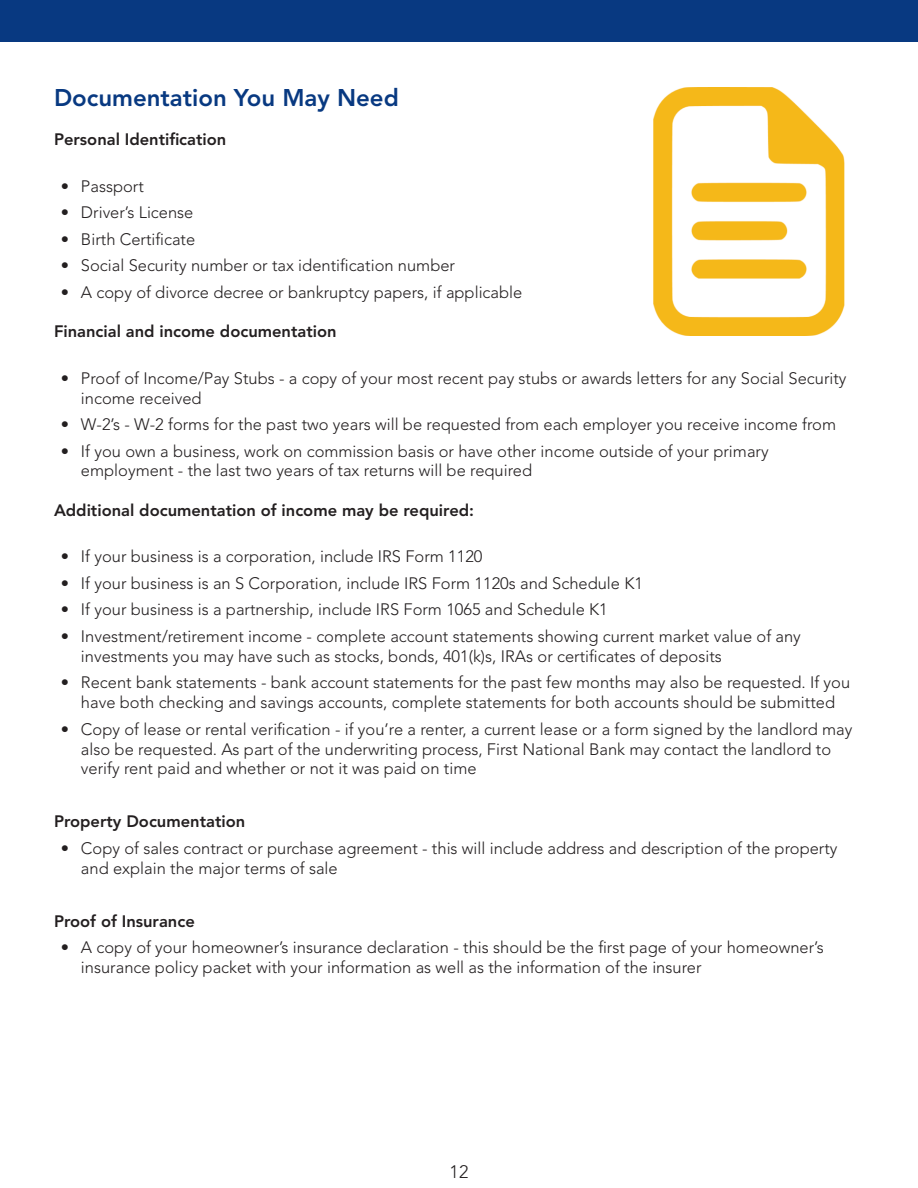
<style>
.page{position:relative;width:918px;height:1188px;background:#fff}
.page>*{position:absolute;margin:0;border:0;box-sizing:border-box;transform-origin:0 0}
.t1{font:800 24px "Avenir LT Std";color:#083981}
.t2{font:300 18px "Avenir LT Std";color:#231f20}
.t3{font:300 16.5px/19.8px "Avenir LT Std";color:#231f20}
.t4{font:800 16.5px "Avenir LT Std";color:#231f20}
</style>
<div class="page">
<div style="left:0;top:0;width:918px;height:41px;background:#083981"></div>
<img style="left:653px;top:87px;width:192px;height:249px">
<h1 class="t1" style="left:54px;top:83px;width:346px">Documentation You May Need</h1>
<p class="t4" style="left:54px;top:130px;width:174px">Personal Identification</p>
<p class="t3" style="left:61px;top:176px;width:85px">• Passport</p>
<p class="t3" style="left:61px;top:203px;width:134px">• Driver’s License</p>
<p class="t3" style="left:61px;top:229px;width:136px">• Birth Certificate</p>
<p class="t3" style="left:61px;top:256px;width:396px">• Social Security number or tax identification number</p>
<p class="t3" style="left:61px;top:282px;width:463px">• A copy of divorce decree or bankruptcy papers, if applicable</p>
<p class="t4" style="left:54px;top:322px;width:284px">Financial and income documentation</p>
<p class="t3" style="left:81px;top:368px;width:767px;text-indent:-20px">• Proof of Income/Pay Stubs - a copy of your most recent pay stubs or awards letters for any Social Security income received</p>
<p class="t3" style="left:61px;top:415px;width:777px">• W-2’s - W-2 forms for the past two years will be requested from each employer you receive income from</p>
<p class="t3" style="left:81px;top:441px;width:689px;text-indent:-20px">• If you own a business, work on commission basis or have other income outside of your primary employment - the last two years of tax returns will be required</p>
<p class="t4" style="left:54px;top:501px;width:422px">Additional documentation of income may be required:</p>
<p class="t3" style="left:61px;top:547px;width:423px">• If your business is a corporation, include IRS Form 1120</p>
<p class="t3" style="left:61px;top:573px;width:584px">• If your business is an S Corporation, include IRS Form 1120s and Schedule K1</p>
<p class="t3" style="left:61px;top:600px;width:549px">• If your business is a partnership, include IRS Form 1065 and Schedule K1</p>
<p class="t3" style="left:81px;top:626px;width:721px;text-indent:-20px">• Investment/retirement income - complete account statements showing current market value of any investments you may have such as stocks, bonds, 401(k)s, IRAs or certificates of deposits</p>
<p class="t3" style="left:61px;top:673px;width:791px;text-align:center">• Recent bank statements - bank account statements for the past few months may also be requested. If you have both checking and savings accounts, complete statements for both accounts should be submitted</p>
<p class="t3" style="left:81px;top:719px;width:773px;text-indent:-20px">• Copy of lease or rental verification - if you’re a renter, a current lease or a form signed by the landlord may also be requested. As part of the underwriting process, First National Bank may contact the landlord to verify rent paid and whether or not it was paid on time</p>
<p class="t4" style="left:54px;top:812px;width:193px">Property Documentation</p>
<p class="t3" style="left:81px;top:838px;width:758px;text-indent:-20px">• Copy of sales contract or purchase agreement - this will include address and description of the property and explain the major terms of sale</p>
<p class="t4" style="left:54px;top:911px;width:142px">Proof of Insurance</p>
<p class="t3" style="left:81px;top:938px;width:744px;text-indent:-20px">• A copy of your homeowner’s insurance declaration - this should be the first page of your homeowner’s insurance policy packet with your information as well as the information of the insurer</p>
<p class="t2" style="left:450px;top:1161px;width:20px">12</p>
</div>
